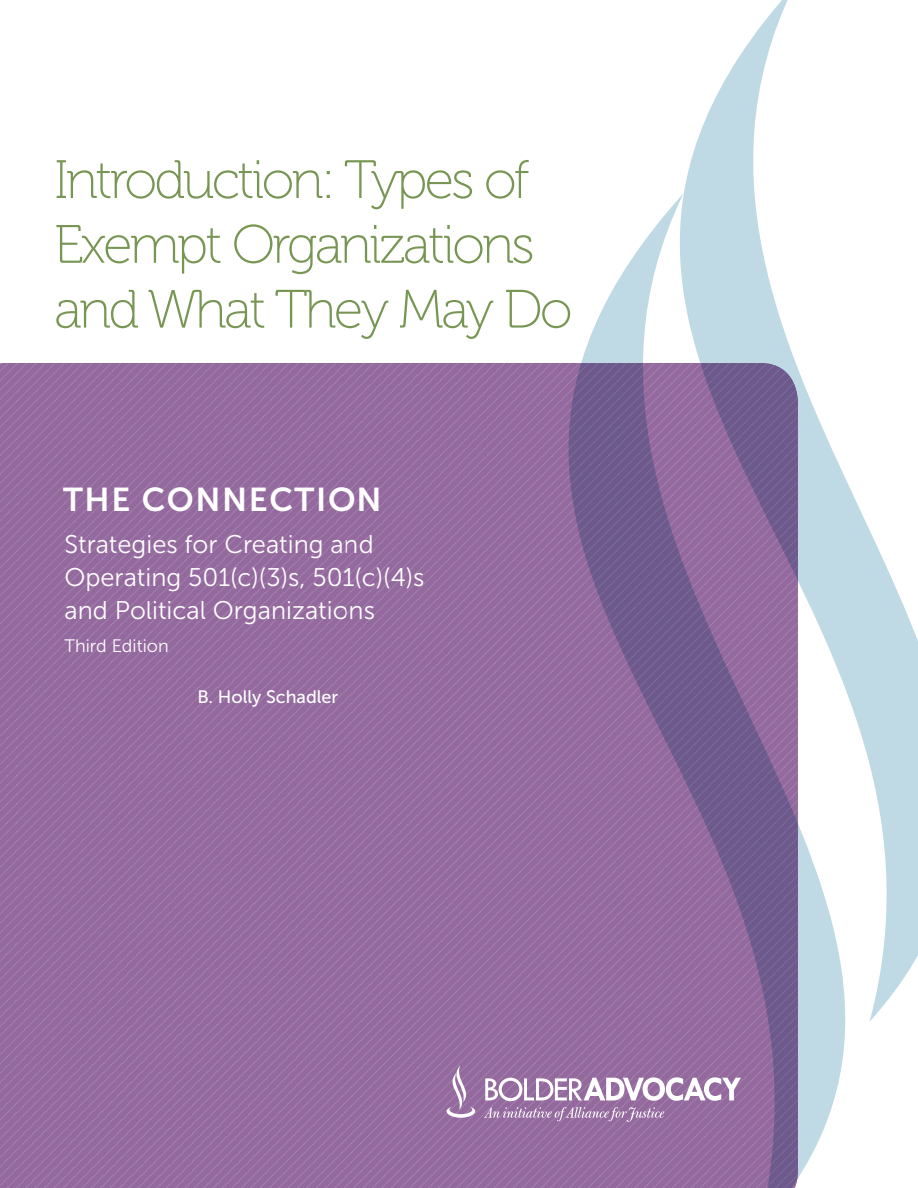
<style>
.page{position:relative;width:918px;height:1188px;background:#fff}
.page>*{position:absolute;margin:0;border:0;box-sizing:border-box;transform-origin:0 0}
.t1{font:54px/64.8px "Museo 100";letter-spacing:-.05em;color:#789653}
.t2{font:33px "Museo Sans 700";letter-spacing:.05em;color:#fff}
.t3{font:25.5px/33px "Museo Sans 300";color:#fff}
.t4{font:18px "Museo Sans 500";color:#fff}
.t5{font:18px "Museo Sans 300";color:#fff}
</style>
<div class="page">
<img style="left:0;top:363px;width:567px;height:825px">
<svg style="left:684px;top:0;width:104px;height:193px"></svg>
<svg style="left:567px;top:193px;width:351px;height:995px"></svg>
<svg style="left:484px;top:1107px;width:180px;height:15px;background:#a784b0"></svg>
<svg style="left:446px;top:1065px;width:30px;height:53px;background:#a988b2"></svg>
<svg style="left:485px;top:1077px;width:256px;height:24px"></svg>
<h1 class="t1" style="left:54px;top:148px;width:520px">Introduction: Types of<br>Exempt Organizations and What They May Do</h1>
<p class="t2" style="left:63px;top:481px;width:320px">THE CONNECTION</p>
<p class="t3" style="left:64px;top:527px;width:362px">Strategies for Creating and<br>Operating 501(c)(3)s, 501(c)(4)s and Political Organizations</p>
<p class="t5" style="left:64px;top:636px;width:106px">Third Edition</p>
<p class="t4" style="left:197px;top:687px;width:143px">B. Holly Schadler</p>
</div>
